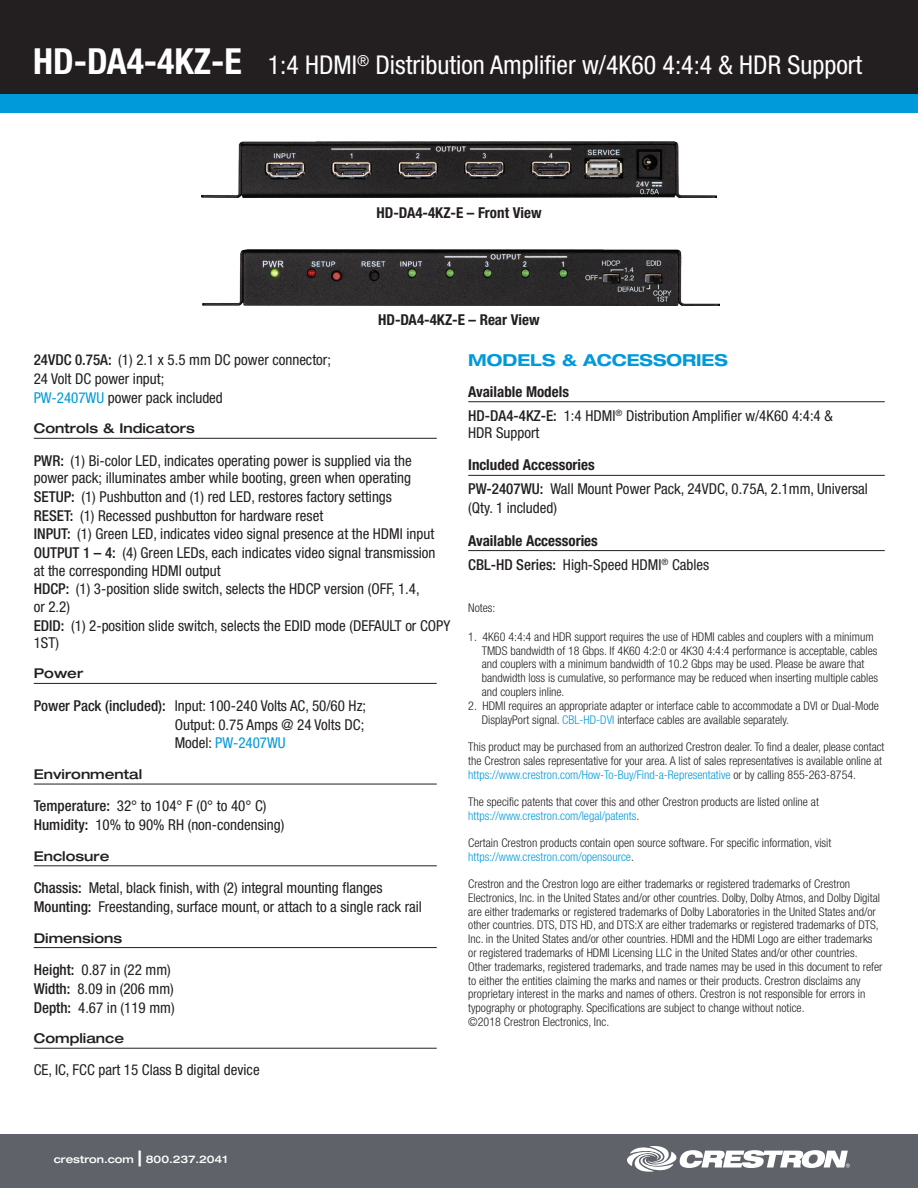
<style>
.page{position:relative;width:918px;height:1188px;background:#fff}
.page>*{position:absolute;margin:0;border:0;box-sizing:border-box;transform-origin:0 0}
.t1{font:condensed 25.95px "Helvetica Neue LT Std";color:#fff}
.SPECIFICATIONS_title{font:700 expanded 16.5px "Helvetica Neue LT Std";color:#009ada}
.spec_description{font:condensed 15px/17.2px "Helvetica Neue LT Std";color:#231f20}
.available_models_hea{font:700 condensed 15px "Helvetica Neue LT Std";color:#231f20}
.bold_copy_headings{font:700 condensed 15px "Helvetica Neue LT Std";color:#231f20}
.spec_description-2{font:condensed 15px "Helvetica Neue LT Std";color:#009ada}
.spec_header{font:500 expanded 13.5px "Helvetica Neue LT Std";color:#231f20}
.endnote{font:300 condensed 12px/13.8px "Helvetica Neue LT Std";color:#231f20}
.t2{font:500 expanded 10.5px "Helvetica Neue LT Std";color:#fff}
.s1{font-weight:700;font-size:36px}
.s2{font-weight:500}
.s3{color:#009ada}
.s4{color:#231f20}
.s5{font-size:21px}
</style>
<div class="page">
<div style="left:0;top:0;width:918px;height:94px;background:#231f20"></div>
<div style="left:0;top:94px;width:918px;height:18px;background:#009ada"></div>
<div style="left:0;top:1134px;width:918px;height:54px;background:#5f6369"></div>
<svg style="left:627px;top:1146px;width:223px;height:26px"></svg>
<hr style="left:34px;top:438px;width:403px;height:1px;background:#231f20">
<hr style="left:34px;top:683px;width:403px;height:1px;background:#231f20">
<hr style="left:34px;top:784px;width:403px;height:1px;background:#231f20">
<hr style="left:34px;top:865px;width:403px;height:1px;background:#231f20">
<hr style="left:34px;top:947px;width:403px;height:1px;background:#231f20">
<hr style="left:34px;top:1048px;width:403px;height:1px;background:#231f20">
<hr style="left:468px;top:401px;width:417px;height:1px;background:#231f20">
<hr style="left:468px;top:475px;width:417px;height:1px;background:#231f20">
<hr style="left:468px;top:550px;width:417px;height:1px;background:#231f20">
<img style="left:202px;top:141px;width:515px;height:56px">
<img style="left:202px;top:250px;width:517px;height:56px">
<h1 class="t1" style="left:33px;top:50px;width:831px"><span class="s1">HD-DA4-4KZ-E</span> 1:4 HDMI<sup>®</sup> Distribution Amplifier w/4K60 4:4:4 &amp; HDR Support</h1>
<p class="bold_copy_headings" style="left:376px;top:203px;width:167px">HD-DA4-4KZ-E – Front View</p>
<p class="bold_copy_headings" style="left:378px;top:310px;width:163px">HD-DA4-4KZ-E – Rear View</p>
<p class="spec_description" style="left:34px;top:351px;width:299px"><span class="s2">24VDC 0.75A:</span> (1) 2.1 x 5.5 mm DC power connector;</p>
<p class="spec_description" style="left:34px;top:370px;width:132px">24 Volt DC power input;</p>
<p class="spec_description" style="left:34px;top:389px;width:191px"><span class="s3">PW-2407WU</span> power pack included</p>
<p class="spec_header" style="left:34px;top:420px;width:163px">Controls &amp; Indicators</p>
<p class="spec_description" style="left:34px;top:452px;width:379px"><span class="s2">PWR:</span> (1) Bi-color LED, indicates operating power is supplied via the power pack; illuminates amber while booting, green when operating</p>
<p class="spec_description" style="left:34px;top:488px;width:360px"><span class="s2">SETUP:</span> (1) Pushbutton and (1) red LED, restores factory settings</p>
<p class="spec_description" style="left:34px;top:507px;width:291px"><span class="s2">RESET:</span> (1) Recessed pushbutton for hardware reset</p>
<p class="spec_description" style="left:34px;top:525px;width:402px"><span class="s2">INPUT:</span> (1) Green LED, indicates video signal presence at the HDMI input</p>
<p class="spec_description" style="left:34px;top:544px;width:403px"><span class="s2">OUTPUT 1 – 4:</span> (4) Green LEDs, each indicates video signal transmission at the corresponding HDMI output</p>
<p class="spec_description" style="left:34px;top:580px;width:387px"><span class="s2">HDCP:</span> (1) 3-position slide switch, selects the HDCP version (OFF, 1.4, or 2.2)</p>
<p class="spec_description" style="left:34px;top:617px;width:418px"><span class="s2">EDID:</span> (1) 2-position slide switch, selects the EDID mode (DEFAULT or COPY<br>1ST)</p>
<p class="spec_header" style="left:34px;top:665px;width:51px">Power</p>
<p class="spec_description" style="left:34px;top:697px;width:334px"><span class="s2">Power Pack (included):</span> Input: 100-240 Volts AC, 50/60 Hz;</p>
<p class="spec_description" style="left:175px;top:716px;width:191px">Output: 0.75 Amps @ 24 Volts DC;</p>
<p class="spec_description-2" style="left:175px;top:734px;width:112px"><span class="s4">Model:</span> PW-2407WU</p>
<p class="spec_header" style="left:34px;top:766px;width:110px">Environmental</p>
<p class="spec_description" style="left:34px;top:797px;width:234px"><span class="s2">Temperature:</span> 32° to 104° F (0° to 40° C)</p>
<p class="spec_description" style="left:34px;top:816px;width:252px"><span class="s2">Humidity:</span> 10% to 90% RH (non-condensing)</p>
<p class="spec_header" style="left:34px;top:848px;width:77px">Enclosure</p>
<p class="spec_description" style="left:34px;top:879px;width:350px"><span class="s2">Chassis:</span> Metal, black finish, with (2) integral mounting flanges</p>
<p class="spec_description" style="left:34px;top:898px;width:390px"><span class="s2">Mounting:</span> Freestanding, surface mount, or attach to a single rack rail</p>
<p class="spec_header" style="left:34px;top:929px;width:90px">Dimensions</p>
<p class="spec_description" style="left:34px;top:961px;width:139px"><span class="s2">Height:</span> 0.87 in (22 mm)</p>
<p class="spec_description" style="left:34px;top:980px;width:142px"><span class="s2">Width:</span> 8.09 in (206 mm)</p>
<p class="spec_description" style="left:34px;top:999px;width:142px"><span class="s2">Depth:</span> 4.67 in (119 mm)</p>
<p class="spec_header" style="left:34px;top:1030px;width:92px">Compliance</p>
<p class="spec_description" style="left:34px;top:1061px;width:227px">CE, IC, FCC part 15 Class B digital device</p>
<p class="SPECIFICATIONS_title" style="left:468px;top:350px;width:261px">MODELS &amp; ACCESSORIES</p>
<p class="available_models_hea" style="left:468px;top:382px;width:102px">Available Models</p>
<p class="spec_description" style="left:468px;top:407px;width:366px"><span class="s2">HD-DA4-4KZ-E:</span> 1:4 HDMI<sup>®</sup> Distribution Amplifier w/4K60 4:4:4 &amp;<br>HDR Support</p>
<p class="available_models_hea" style="left:468px;top:456px;width:128px">Included Accessories</p>
<p class="spec_description" style="left:468px;top:480px;width:401px"><span class="s2">PW-2407WU:</span> Wall Mount Power Pack, 24VDC, 0.75A, 2.1mm, Universal</p>
<p class="spec_description" style="left:468px;top:499px;width:90px">(Qty. 1 included)</p>
<p class="available_models_hea" style="left:468px;top:531px;width:131px">Available Accessories</p>
<p class="spec_description" style="left:468px;top:556px;width:243px"><span class="s2">CBL-HD Series:</span> High-Speed HDMI<sup>®</sup> Cables</p>
<p class="endnote" style="left:468px;top:601px;width:29px">Notes:</p>
<p class="endnote" style="left:482px;top:630px;width:398px;text-indent:-14px">1. 4K60 4:4:4 and HDR support requires the use of HDMI cables and couplers with a minimum TMDS bandwidth of 18 Gbps. If 4K60 4:2:0 or 4K30 4:4:4 performance is acceptable, cables and couplers with a minimum bandwidth of 10.2 Gbps may be used. Please be aware that bandwidth loss is cumulative, so performance may be reduced when inserting multiple cables and couplers inline.</p>
<p class="endnote" style="left:482px;top:699px;width:399px;text-indent:-14px">2. HDMI requires an appropriate adapter or interface cable to accommodate a DVI or Dual-Mode<br>DisplayPort signal. <span class="s3">CBL-HD-DVI</span> interface cables are available separately.</p>
<p class="endnote" style="left:468px;top:740px;width:418px">This product may be purchased from an authorized Crestron dealer. To find a dealer, please contact the Crestron sales representative for your area. A list of sales representatives is available online at <span class="s3">https://www.crestron.com/How-To-Buy/Find-a-Representative</span> or by calling 855-263-8754.</p>
<p class="endnote" style="left:468px;top:795px;width:352px">The specific patents that cover this and other Crestron products are listed online at <span class="s3">https://www.crestron.com/legal/patents</span>.</p>
<p class="endnote" style="left:468px;top:836px;width:365px">Certain Crestron products contain open source software. For specific information, visit <span class="s3">https://www.crestron.com/opensource</span>.</p>
<p class="endnote" style="left:468px;top:877px;width:416px">Crestron and the Crestron logo are either trademarks or registered trademarks of Crestron Electronics, Inc. in the United States and/or other countries. Dolby, Dolby Atmos, and Dolby Digital are either trademarks or registered trademarks of Dolby Laboratories in the United States and/or other countries. DTS, DTS HD, and DTS:X are either trademarks or registered trademarks of DTS, Inc. in the United States and/or other countries. HDMI and the HDMI Logo are either trademarks or registered trademarks of HDMI Licensing LLC in the United States and/or other countries.<br>Other trademarks, registered trademarks, and trade names may be used in this document to refer to either the entities claiming the marks and names or their products. Crestron disclaims any proprietary interest in the marks and names of others. Crestron is not responsible for errors in typography or photography. Specifications are subject to change without notice.<br>©2018 Crestron Electronics, Inc.</p>
<p class="t2" style="left:54px;top:1153px;width:175px">crestron.com <span class="s5">|</span> 800.237.2041</p>
</div>
